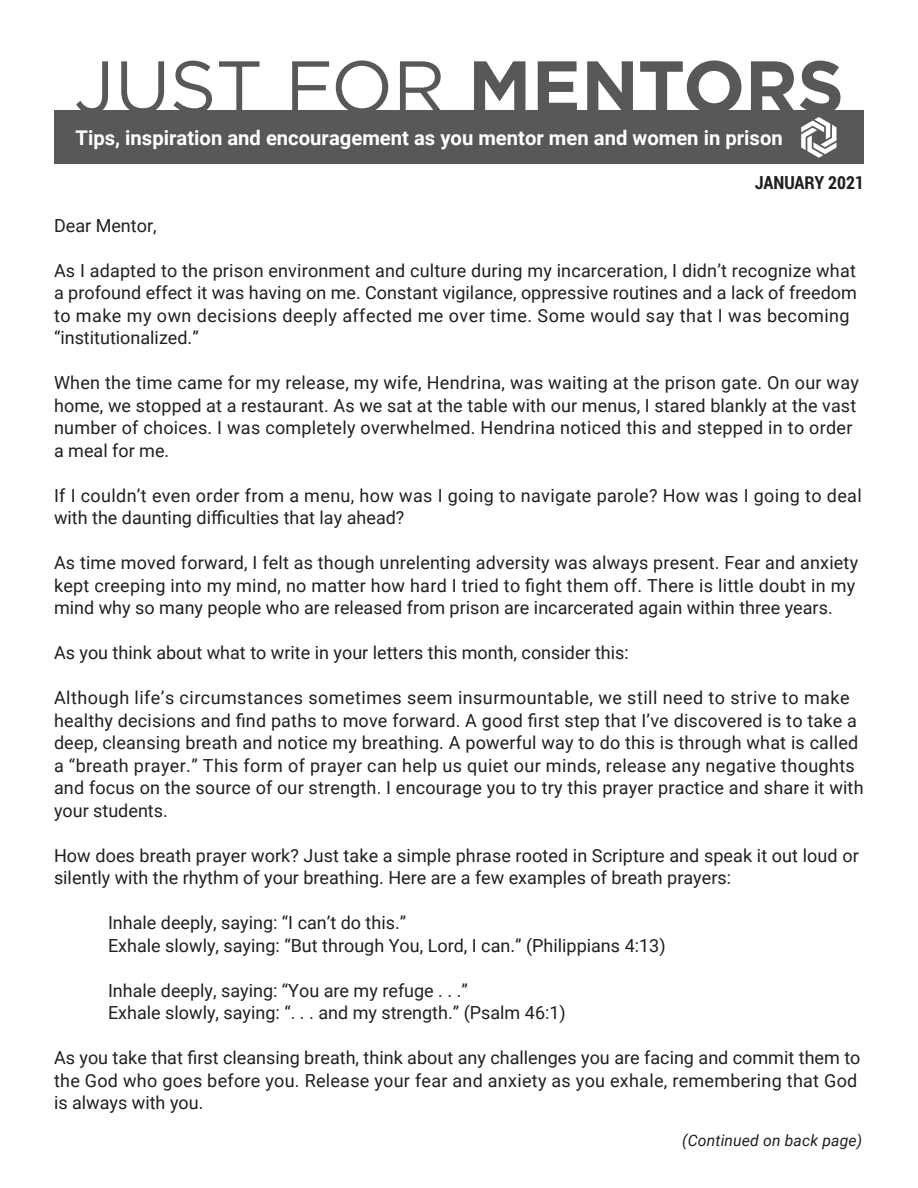
<style>
.page{position:relative;width:918px;height:1188px;background:#fff}
.page>*{position:absolute;margin:0;border:0;box-sizing:border-box;transform-origin:0 0}
.t1{font:73.5px "Gotham";letter-spacing:-.01em;color:#57585a}
.t2{font:700 20.25px "Roboto";color:#fff}
.t3{font:18px/22.5px "Roboto";letter-spacing:.01em;color:#231f20}
.t4{font:700 18px "Roboto Condensed";color:#231f20}
.Body_Copy_Front_Page{font:italic 15.75px "Roboto";letter-spacing:.01em;color:#231f20}
.s1{font-weight:700}
</style>
<div class="page">
<div style="left:54px;top:110px;width:810px;height:54px;background:#57585a"></div>
<svg style="left:801px;top:117px;width:35px;height:41px"></svg>
<p class="t1" style="left:74px;top:40px;width:772px">JUST FOR <span class="s1">MENTORS</span></p>
<p class="t2" style="left:76px;top:124px;width:709px">Tips, inspiration and encouragement as you mentor men and women in prison</p>
<p class="t4" style="left:755px;top:170px;width:111px">JANUARY 2021</p>
<p class="t3" style="left:54px;top:213px;width:104px">Dear Mentor,</p>
<p class="t3" style="left:54px;top:258px;width:804px">As I adapted to the prison environment and culture during my incarceration, I didn’t recognize what a profound effect it was having on me. Constant vigilance, oppressive routines and a lack of freedom to make my own decisions deeply affected me over time. Some would say that I was becoming “institutionalized.”</p>
<p class="t3" style="left:54px;top:371px;width:807px">When the time came for my release, my wife, Hendrina, was waiting at the prison gate. On our way home, we stopped at a restaurant. As we sat at the table with our menus, I stared blankly at the vast number of choices. I was completely overwhelmed. Hendrina noticed this and stepped in to order a meal for me.</p>
<p class="t3" style="left:54px;top:483px;width:809px">If I couldn’t even order from a menu, how was I going to navigate parole? How was I going to deal with the daunting difficulties that lay ahead?</p>
<p class="t3" style="left:54px;top:551px;width:806px">As time moved forward, I felt as though unrelenting adversity was always present. Fear and anxiety kept creeping into my mind, no matter how hard I tried to fight them off. There is little doubt in my mind why so many people who are released from prison are incarcerated again within three years.</p>
<p class="t3" style="left:54px;top:641px;width:576px">As you think about what to write in your letters this month, consider this:</p>
<p class="t3" style="left:54px;top:686px;width:811px">Although life’s circumstances sometimes seem insurmountable, we still need to strive to make healthy decisions and find paths to move forward. A good first step that I’ve discovered is to take a deep, cleansing breath and notice my breathing. A powerful way to do this is through what is called a “breath prayer.” This form of prayer can help us quiet our minds, release any negative thoughts and focus on the source of our strength. I encourage you to try this prayer practice and share it with your students.</p>
<p class="t3" style="left:54px;top:843px;width:806px">How does breath prayer work? Just take a simple phrase rooted in Scripture and speak it out loud or silently with the rhythm of your breathing. Here are a few examples of breath prayers:</p>
<p class="t3" style="left:108px;top:911px;width:300px">Inhale deeply, saying: “I can’t do this.”</p>
<p class="t3" style="left:108px;top:933px;width:559px">Exhale slowly, saying: “But through You, Lord, I can.” (Philippians 4:13)</p>
<p class="t3" style="left:108px;top:978px;width:361px">Inhale deeply, saying: “You are my refuge . . .”</p>
<p class="t3" style="left:108px;top:1001px;width:459px">Exhale slowly, saying: “. . . and my strength.” (Psalm 46:1)</p>
<p class="t3" style="left:54px;top:1046px;width:808px">As you take that first cleansing breath, think about any challenges you are facing and commit them to the God who goes before you. Release your fear and anxiety as you exhale, remembering that God is always with you.</p>
<p class="Body_Copy_Front_Page" style="left:682px;top:1129px;width:182px">(Continued on back page)</p>
</div>
